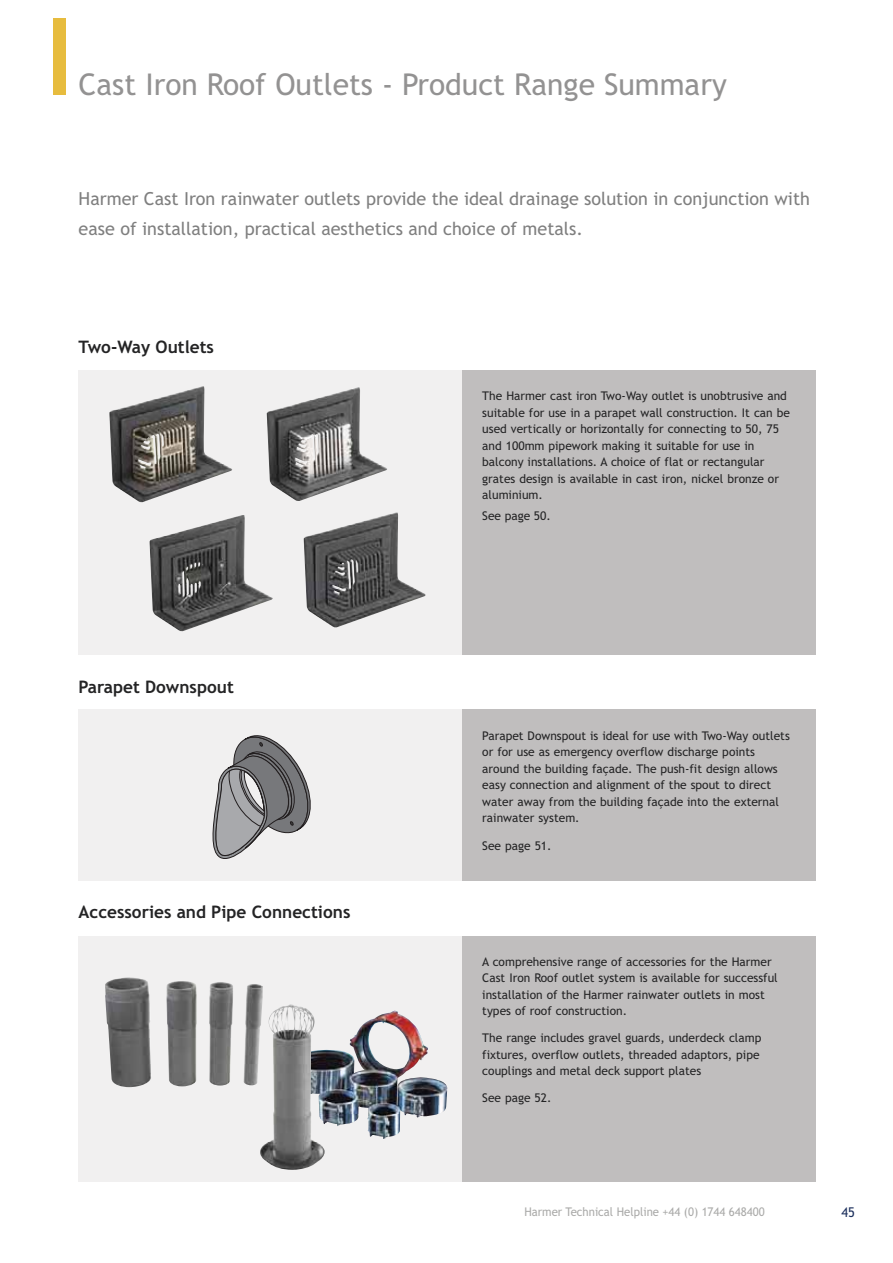
<style>
.page{position:relative;width:893px;height:1263px;background:#fff}
.page>*{position:absolute;margin:0;border:0;box-sizing:border-box;transform-origin:0 0}
.t1{font:30px "Trebuchet MS";color:#939292}
.t2{font:18px/30px "Trebuchet MS";color:#7f7f7f}
.t3{font:700 17.25px "Trebuchet MS";color:#242425}
.t4{font:13.5px "Trebuchet MS";color:#1d305d;scale:.95 1}
.t5{font:12px/16.5px "Trebuchet MS";color:#242425}
.t6{font:12px "Trebuchet MS";color:#aaaaa9;scale:.95 1}
</style>
<div class="page">
<div style="left:53px;top:18px;width:13px;height:77px;background:#e7bc3e"></div>
<div style="left:79px;top:370px;width:383px;height:284px;background:#f1f0f0"></div>
<div style="left:462px;top:370px;width:354px;height:284px;background:#c0bebe"></div>
<div style="left:79px;top:710px;width:383px;height:171px;background:#f1f0f0"></div>
<div style="left:462px;top:710px;width:354px;height:171px;background:#c0bebe"></div>
<div style="left:79px;top:936px;width:383px;height:246px;background:#f1f0f0"></div>
<div style="left:462px;top:936px;width:354px;height:246px;background:#c0bebe"></div>
<img style="left:105px;top:978px;width:158px;height:109px">
<img style="left:109px;top:386px;width:123px;height:116px">
<img style="left:149px;top:515px;width:124px;height:116px">
<img style="left:267px;top:387px;width:120px;height:114px">
<img style="left:304px;top:512px;width:122px;height:116px">
<svg style="left:212px;top:735px;width:99px;height:124px"></svg>
<img style="left:325px;top:1011px;width:122px;height:128px">
<img style="left:260px;top:1005px;width:65px;height:165px">
<h1 class="t1" style="left:79px;top:73px;width:650px">Cast Iron Roof Outlets - Product Range Summary</h1>
<h2 class="t2" style="left:79px;top:185px;width:733px">Harmer Cast Iron rainwater outlets provide the ideal drainage solution in conjunction with ease of installation, practical aesthetics and choice of metals.</h2>
<h3 class="t3" style="left:79px;top:340px;width:137px">Two-Way Outlets</h3>
<h3 class="t3" style="left:79px;top:680px;width:157px">Parapet Downspout</h3>
<h3 class="t3" style="left:79px;top:905px;width:273px">Accessories and Pipe Connections</h3>
<p class="t5" style="left:482px;top:389px;width:309px">The Harmer cast iron Two-Way outlet is unobtrusive and suitable for use in a parapet wall construction. It can be used vertically or horizontally for connecting to 50, 75 and 100mm pipework making it suitable for use in balcony installations. A choice of flat or rectangular grates design is available in cast iron, nickel bronze or aluminium.</p>
<p class="t5" style="left:482px;top:509px;width:70px">See page 50.</p>
<p class="t5" style="left:482px;top:729px;width:309px">Parapet Downspout is ideal for use with Two-Way outlets or for use as emergency overflow discharge points around the building façade. The push-fit design allows easy connection and alignment of the spout to direct water away from the building façade into the external rainwater system.</p>
<p class="t5" style="left:482px;top:838px;width:71px">See page 51.</p>
<p class="t5" style="left:482px;top:954px;width:297px">A comprehensive range of accessories for the Harmer Cast Iron Roof outlet system is available for successful installation of the Harmer rainwater outlets in most types of roof construction.</p>
<p class="t5" style="left:482px;top:1031px;width:281px">The range includes gravel guards, underdeck clamp fixtures, overflow outlets, threaded adaptors, pipe couplings and metal deck support plates</p>
<p class="t5" style="left:482px;top:1091px;width:71px">See page 52.</p>
<p class="t6" style="left:524px;top:1207px;width:255px">Harmer Technical Helpline +44 (0) 1744 648400</p>
<p class="t4" style="left:841px;top:1207px;width:16px">45</p>
</div>
